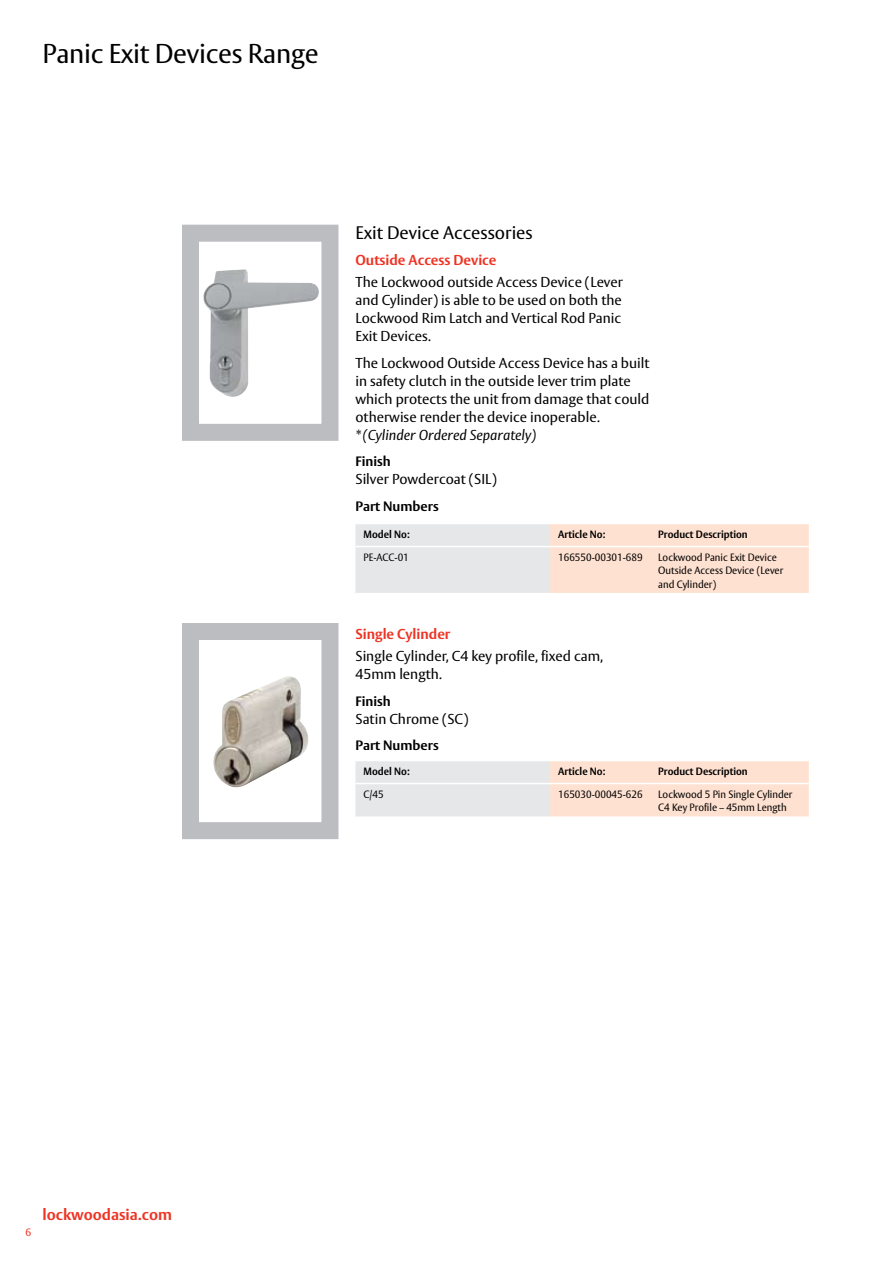
<style>
.page{position:relative;width:893px;height:1263px;background:#fff}
.page>*{position:absolute;margin:0;border:0;box-sizing:border-box;transform-origin:0 0}
.t1{font:27px "ASSA Vesta";letter-spacing:-.01em;color:#000}
.t2{font:18px "ASSA Vesta";color:#000}
.t3{font:700 15.45px "ASSA Vesta";color:#ee3424}
.t4{font:14.25px/18px "ASSA Vesta";color:#000}
.t5{font:700 14.25px "ASSA Vesta";color:#ee3424}
.t6{font:700 13.5px "ASSA Vesta";color:#000}
.t7{font:10.5px/13.5px "ASSA Vesta";color:#000;scale:.95 1}
.t8{font:700 10.5px "ASSA Vesta";color:#000;scale:.95 1}
.t9{font:10.5px "ASSA Vesta";color:#ee3424}
.s1{font-style:italic}
</style>
<div class="page">
<svg style="left:355px;top:524px;width:454px;height:69px"></svg>
<hr style="left:355px;top:546px;width:195px;height:1px;background:#fff">
<hr style="left:550px;top:546px;width:100px;height:1px;background:#fff">
<hr style="left:650px;top:546px;width:159px;height:1px;background:#fff">
<svg style="left:355px;top:761px;width:454px;height:55px"></svg>
<hr style="left:355px;top:783px;width:195px;height:1px;background:#fff">
<hr style="left:550px;top:783px;width:100px;height:1px;background:#fff">
<hr style="left:650px;top:783px;width:159px;height:1px;background:#fff">
<div style="left:182px;top:225px;width:156px;height:216px;border:17px solid #bcbdc0"></div>
<div style="left:182px;top:623px;width:156px;height:216px;border:17px solid #bcbdc0"></div>
<img style="left:213px;top:676px;width:96px;height:112px">
<img style="left:203px;top:269px;width:116px;height:128px">
<h1 class="t1" style="left:43px;top:38px;width:278px">Panic Exit Devices Range</h1>
<p class="t2" style="left:355px;top:221px;width:179px">Exit Device Accessories</p>
<p class="t5" style="left:355px;top:251px;width:143px">Outside Access Device</p>
<p class="t4" style="left:355px;top:274px;width:269px">The Lockwood outside Access Device (Lever and Cylinder) is able to be used on both the Lockwood Rim Latch and Vertical Rod Panic Exit Devices.</p>
<p class="t4" style="left:355px;top:354px;width:296px">The Lockwood Outside Access Device has a built in safety clutch in the outside lever trim plate which protects the unit from damage that could otherwise render the device inoperable. *<span class="s1">(Cylinder Ordered Separately)</span></p>
<p class="t6" style="left:355px;top:453px;width:37px">Finish</p>
<p class="t4" style="left:355px;top:471px;width:143px">Silver Powdercoat (SIL)</p>
<p class="t6" style="left:355px;top:498px;width:85px">Part Numbers</p>
<p class="t8" style="left:364px;top:527px;width:50px">Model No:</p>
<p class="t8" style="left:558px;top:527px;width:51px">Article No:</p>
<p class="t8" style="left:658px;top:527px;width:96px">Product Description</p>
<p class="t7" style="left:364px;top:551px;width:49px">PE-ACC-01</p>
<p class="t7" style="left:558px;top:551px;width:90px">166550-00301-689</p>
<p class="t7" style="left:658px;top:551px;width:133px">Lockwood Panic Exit Device<br>Outside Access Device (Lever and Cylinder)</p>
<p class="t5" style="left:355px;top:625px;width:96px">Single Cylinder</p>
<p class="t4" style="left:355px;top:648px;width:249px">Single Cylinder, C4 key profile, fixed cam,<br>45mm length.</p>
<p class="t6" style="left:355px;top:693px;width:37px">Finish</p>
<p class="t4" style="left:355px;top:710px;width:115px">Satin Chrome (SC)</p>
<p class="t6" style="left:355px;top:737px;width:85px">Part Numbers</p>
<p class="t8" style="left:364px;top:764px;width:50px">Model No:</p>
<p class="t8" style="left:558px;top:764px;width:51px">Article No:</p>
<p class="t8" style="left:658px;top:764px;width:96px">Product Description</p>
<p class="t7" style="left:364px;top:788px;width:23px">C/45</p>
<p class="t7" style="left:558px;top:788px;width:90px">165030-00045-626</p>
<p class="t7" style="left:658px;top:788px;width:143px">Lockwood 5 Pin Single Cylinder<br>C4 Key Profile – 45mm Length</p>
<p class="t9" style="left:26px;top:1226px;width:7px">6</p>
<p class="t3" style="left:43px;top:1204px;width:131px">lockwoodasia.com</p>
</div>
